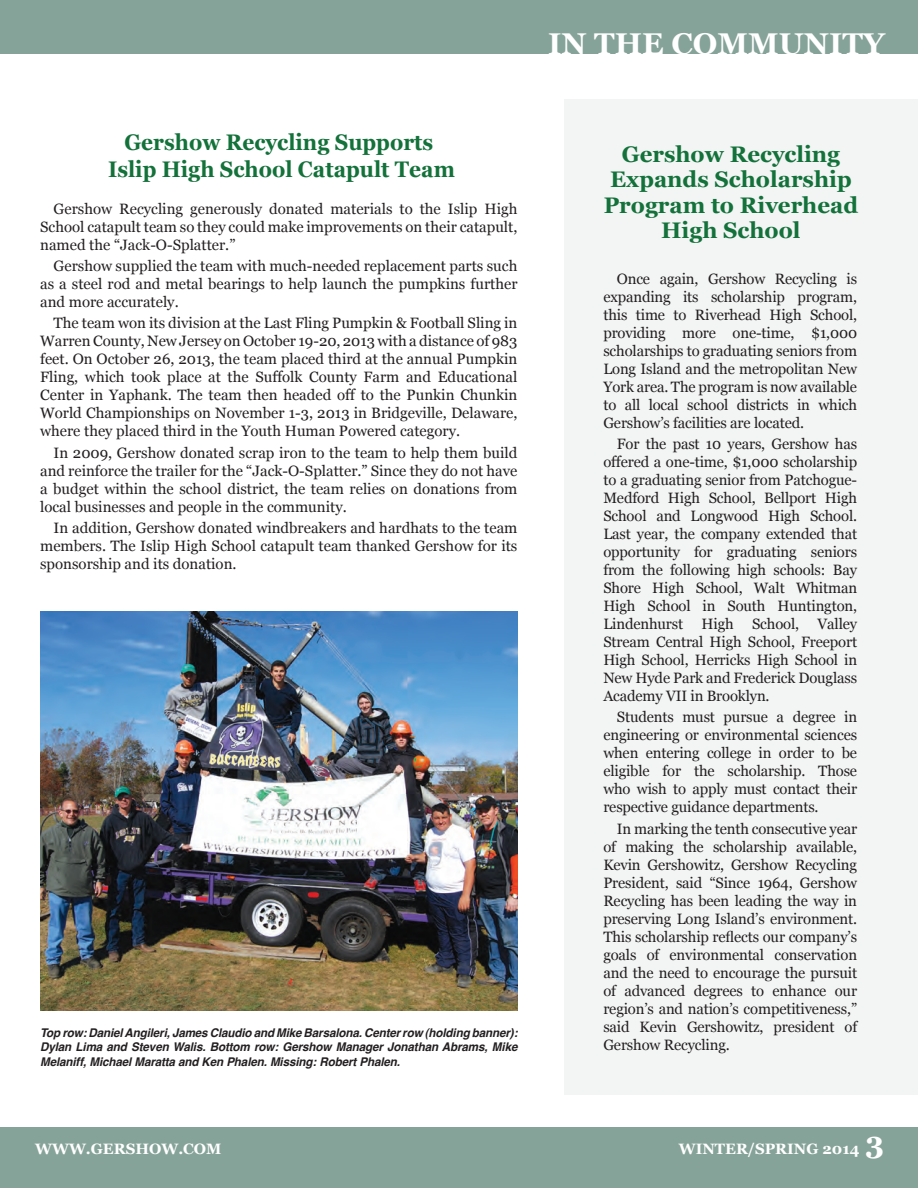
<style>
.page{position:relative;width:918px;height:1188px;background:#fff}
.page>*{position:absolute;margin:0;border:0;box-sizing:border-box;transform-origin:0 0}
.t1{font:700 30px "Georgia";color:#fff}
.t2{font:700 22.5px/25.5px "Georgia";color:#13713a;text-align:center}
.t3{font:700 22.5px/27px "Georgia";color:#13713a;text-align:center;scale:.93 1}
.t4{font:15px/18px "Georgia";color:#231f20;text-align:justify}
.t5{font:700 15px "Georgia";color:#fff}
.t6{font:italic 700 12px/14.4px "Helvetica";letter-spacing:-.01em;color:#231f20;text-align:justify}
</style>
<div class="page">
<div style="left:0;top:0;width:918px;height:53px;background:#86a39a"></div>
<div style="left:565px;top:99px;width:353px;height:996px;background:#f3f5f5"></div>
<img style="left:40px;top:612px;width:478px;height:399px">
<div style="left:0;top:1128px;width:918px;height:60px;background:#86a39a"></div>
<p class="t1" style="left:548px;top:21px;width:338px">IN THE COMMUNITY</p>
<p class="t3" style="left:108px;top:127px;width:374px">Gershow Recycling Supports<br>Islip High School Catapult Team</p>
<p class="t4" style="left:40px;top:199px;width:479px;text-indent:14px">Gershow Recycling generously donated materials to the Islip High School catapult team so they could make improvements on their catapult, named the “Jack-O-Splatter.”</p>
<p class="t4" style="left:40px;top:256px;width:479px;text-indent:14px">Gershow supplied the team with much-needed replacement parts such as a steel rod and metal bearings to help launch the pumpkins further and more accurately.</p>
<p class="t4" style="left:40px;top:314px;width:479px;text-indent:14px">The team won its division at the Last Fling Pumpkin &amp; Football Sling in Warren County, New Jersey on October 19-20, 2013 with a distance of 983 feet. On October 26, 2013, the team placed third at the annual Pumpkin Fling, which took place at the Suffolk County Farm and Educational Center in Yaphank. The team then headed off to the Punkin Chunkin World Championships on November 1-3, 2013 in Bridgeville, Delaware, where they placed third in the Youth Human Powered category.</p>
<p class="t4" style="left:40px;top:443px;width:479px;text-indent:14px">In 2009, Gershow donated scrap iron to the team to help them build and reinforce the trailer for the “Jack-O-Splatter.” Since they do not have a budget within the school district, the team relies on donations from local businesses and people in the community.</p>
<p class="t4" style="left:40px;top:518px;width:479px;text-indent:14px">In addition, Gershow donated windbreakers and hardhats to the team members. The Islip High School catapult team thanked Gershow for its sponsorship and its donation.</p>
<p class="t6" style="left:40px;top:1025px;width:479px">Top row: Daniel Angileri, James Claudio and Mike Barsalona. Center row (holding banner):<br>Dylan Lima and Steven Walis. Bottom row: Gershow Manager Jonathan Abrams, Mike Melaniff, Michael Maratta and Ken Phalen. Missing: Robert Phalen.</p>
<p class="t2" style="left:604px;top:140px;width:256px">Gershow Recycling<br>Expands Scholarship<br>Program to Riverhead<br>High School</p>
<p class="t4" style="left:603px;top:269px;width:255px;text-indent:14px">Once again, Gershow Recycling is expanding its scholarship program, this time to Riverhead High School, providing more one-time, $1,000 scholarships to graduating seniors from Long Island and the metropolitan New York area. The program is now available to all local school districts in which Gershow’s facilities are located.</p>
<p class="t4" style="left:603px;top:434px;width:255px;text-indent:13px">For the past 10 years, Gershow has offered a one-time, $1,000 scholarship to a graduating senior from Patchogue-Medford High School, Bellport High School and Longwood High School.<br>Last year, the company extended that opportunity for graduating seniors from the following high schools: Bay Shore High School, Walt Whitman High School in South Huntington, Lindenhurst High School, Valley Stream Central High School, Freeport High School, Herricks High School in New Hyde Park and Frederick Douglass Academy VII in Brooklyn.</p>
<p class="t4" style="left:603px;top:708px;width:255px;text-indent:13px">Students must pursue a degree in engineering or environmental sciences when entering college in order to be eligible for the scholarship. Those who wish to apply must contact their respective guidance departments.</p>
<p class="t4" style="left:603px;top:819px;width:255px;text-indent:13px">In marking the tenth consecutive year of making the scholarship available, Kevin Gershowitz, Gershow Recycling President, said “Since 1964, Gershow Recycling has been leading the way in preserving Long Island’s environment.<br>This scholarship reflects our company’s goals of environmental conservation and the need to encourage the pursuit of advanced degrees to enhance our region’s and nation’s competitiveness,” said Kevin Gershowitz, president of Gershow Recycling.</p>
<p class="t5" style="left:35px;top:1138px;width:188px">WWW.GERSHOW.COM</p>
<p class="t5" style="left:679px;top:1137px;width:182px">WINTER/SPRING 2014</p>
<p class="t1" style="left:866px;top:1120px;width:20px">3</p>
</div>
